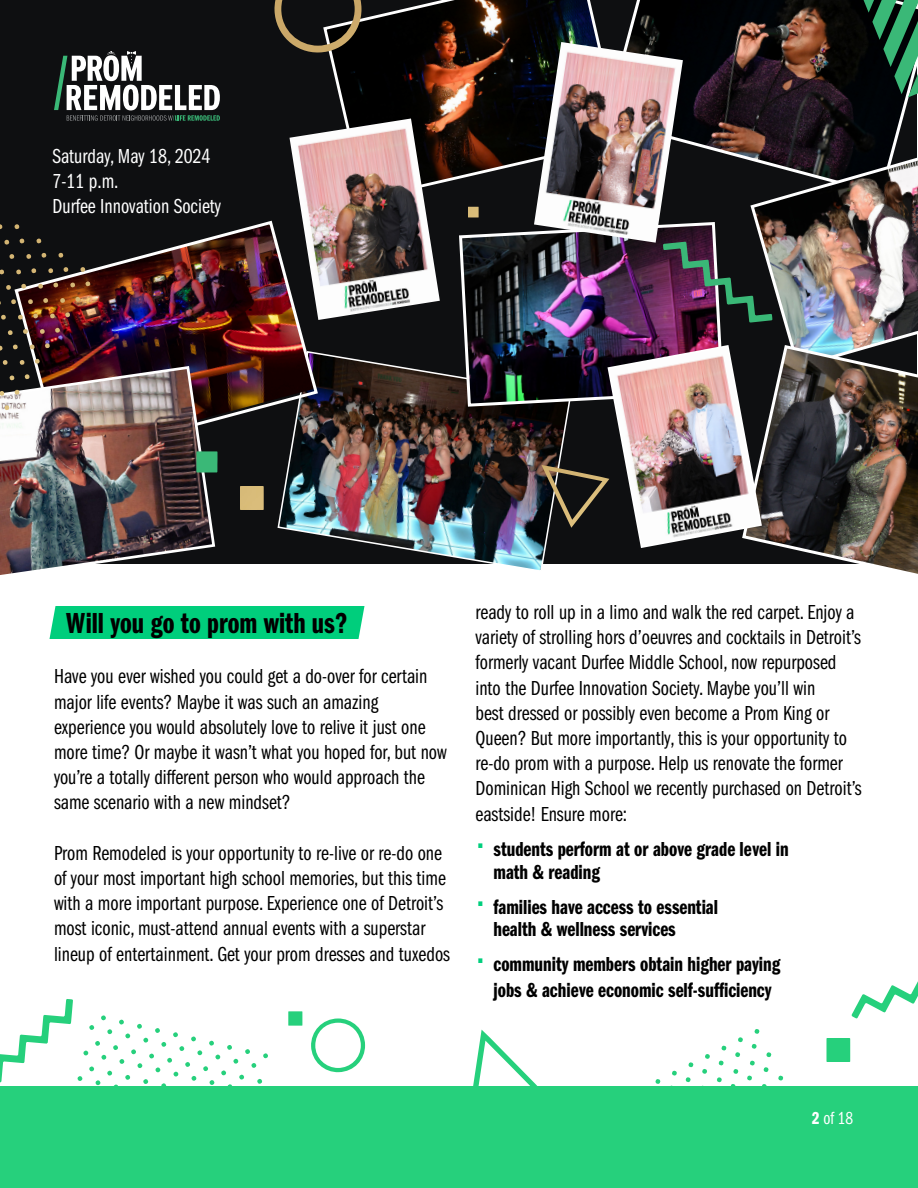
<style>
.page{position:relative;width:918px;height:1188px;background:#fff}
.page>*{position:absolute;margin:0;border:0;box-sizing:border-box;transform-origin:0 0}
.t1{font:30px "Franklin Gothic LT Pro Dm Cm";color:#000}
.t2{font:21px/25.2px "Franklin Gothic LT Pro Bk Cm";color:#000}
.t3{font:21px/22.8px "Franklin Gothic LT Pro Dm Cm";color:#000}
.t4{font:21px "Franklin Gothic LT Pro Bk Cm";color:#fff}
.t5{font:18px "Franklin Gothic LT Pro Bk Cm";color:#fff}
.s1{font-style:inherit}
.s2{font-size:30px;color:#00cf7d}
.s3{font-family:"Franklin Gothic LT Pro Dm Cm"}
</style>
<div class="page">
<div style="left:1px;top:0;width:916px;height:564px;background:#0e0f11"></div>
<img style="left:277px;top:353px;width:293px;height:218px">
<img style="left:13px;top:220px;width:307px;height:244px">
<svg style="left:329px;top:0;width:271px;height:184px"></svg>
<img style="left:0;top:364px;width:217px;height:211px">
<img style="left:457px;top:231px;width:149px;height:177px">
<svg style="left:625px;top:0;width:284px;height:134px"></svg>
<img style="left:534px;top:42px;width:149px;height:201px">
<svg style="left:792px;top:549px;width:126px;height:25px"></svg>
<img style="left:290px;top:118px;width:150px;height:202px">
<img style="left:274px;top:0;width:88px;height:53px">
<svg style="left:468px;top:207px;width:11px;height:11px"></svg>
<img style="left:240px;top:486px;width:24px;height:24px">
<img style="left:606px;top:134px;width:312px;height:415px">
<img style="left:0;top:224px;width:91px;height:65px">
<svg style="left:196px;top:451px;width:22px;height:21px"></svg>
<img style="left:542px;top:465px;width:67px;height:63px">
<svg style="left:864px;top:0;width:54px;height:97px"></svg>
<div style="left:0;top:1087px;width:918px;height:101px;background:#26d07c"></div>
<svg style="left:311px;top:1018px;width:54px;height:55px"></svg>
<svg style="left:0;top:999px;width:268px;height:88px"></svg>
<svg style="left:468px;top:1030px;width:76px;height:57px"></svg>
<svg style="left:288px;top:1011px;width:14px;height:15px"></svg>
<svg style="left:851px;top:981px;width:67px;height:38px"></svg>
<svg style="left:603px;top:1029px;width:247px;height:58px"></svg>
<div style="left:50px;top:606px;width:314px;height:33px;background:#00ce7c"></div>
<svg style="left:54px;top:51px;width:166px;height:70px"></svg>
<p class="t4" style="left:52px;top:144px;width:160px">Saturday, May 18, 2024</p>
<p class="t4" style="left:52px;top:170px;width:68px">7-11 p.m.</p>
<p class="t4" style="left:52px;top:195px;width:170px">Durfee Innovation Society</p>
<p class="t1" style="left:66px;top:606px;width:283px">Will you go to prom with us?</p>
<p class="t2" style="left:54px;top:664px;width:394px"><span class="s1">H</span>ave you ever wished you could get a do-over for certain major life events? Maybe it was such an amazing experience you would absolutely love to relive it just one more time? Or maybe it wasn’t what you hoped for, but now you’re a totally different person who would approach the same scenario with a new mindset?</p>
<p class="t2" style="left:54px;top:841px;width:398px">Prom Remodeled is your opportunity to re-live or re-do one of your most important high school memories, but this time with a more important purpose. Experience one of Detroit’s most iconic, must-attend annual events with a superstar lineup of entertainment. Get your prom dresses and tuxedos</p>
<p class="t2" style="left:476px;top:600px;width:388px">ready to roll up in a limo and walk the red carpet. Enjoy a variety of strolling hors d’oeuvres and cocktails in Detroit’s formerly vacant Durfee Middle School, now repurposed into the Durfee Innovation Society. Maybe you’ll win<br>best dressed or possibly even become a Prom King or Queen? But more importantly, this is your opportunity to re-do prom with a purpose. Help us renovate the former Dominican High School we recently purchased on Detroit’s eastside! Ensure more:</p>
<p class="t3" style="left:494px;top:838px;width:297px;text-indent:-15px"><span class="s2">•</span> students perform at or above grade level in math &amp; reading</p>
<p class="t3" style="left:494px;top:895px;width:226px;text-indent:-15px"><span class="s2">•</span> families have access to essential health &amp; wellness services</p>
<p class="t3" style="left:478px;top:952px;width:303px;line-height:25.8px;text-align:center"><span class="s2">•</span> community members obtain higher paying jobs &amp; achieve economic self-sufficiency</p>
<p class="t5" style="left:812px;top:1108px;width:43px"><span class="s3">2</span> of 18</p>
</div>
